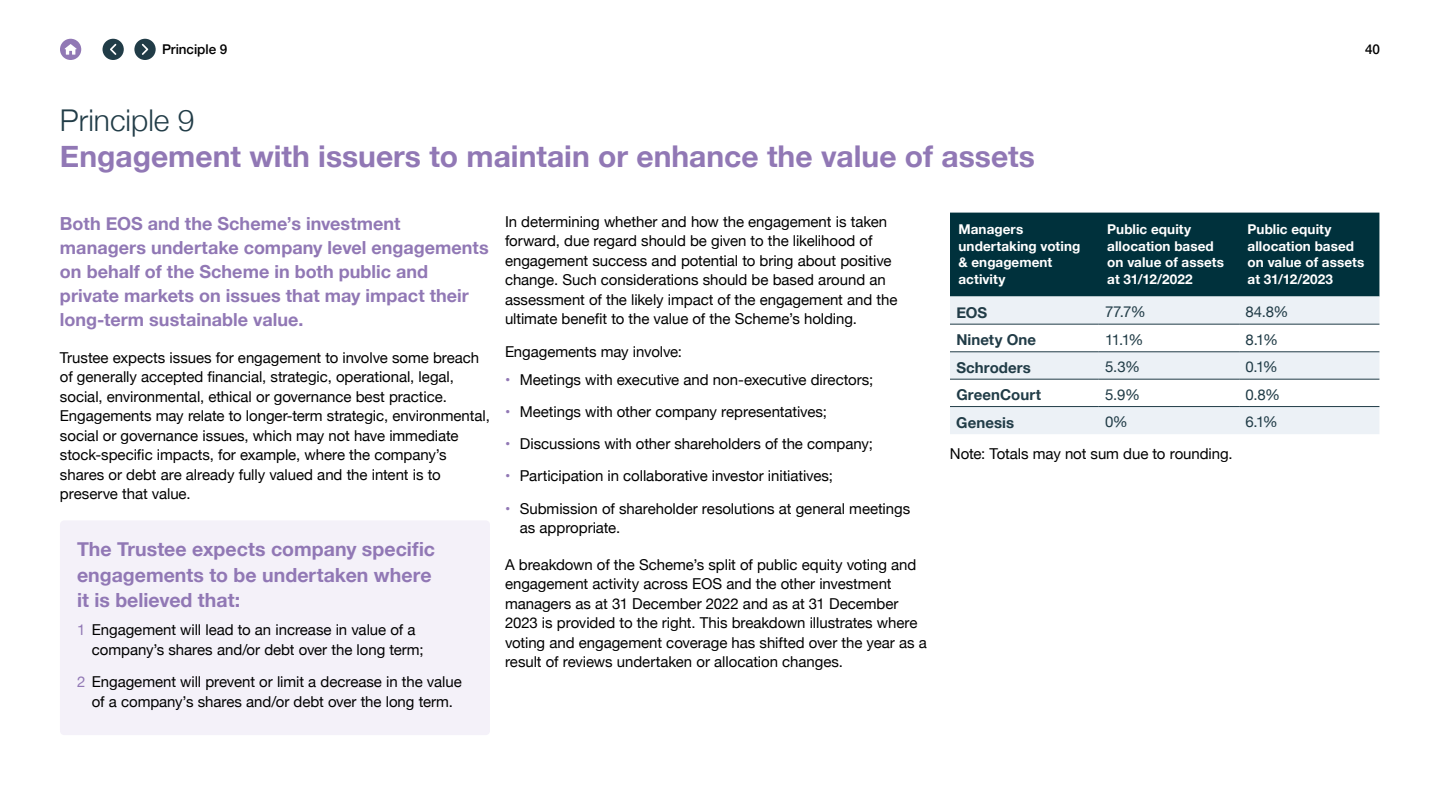
<style>
.page{position:relative;width:1440px;height:810px;background:#fff}
.page>*{position:absolute;margin:0;border:0;box-sizing:border-box;transform-origin:0 0}
.t1{font:700 30px "Helvetica Neue";color:#9178b5}
.t2{font:300 30px "Helvetica Neue";color:#213c47}
.t3{font:700 19.5px/25.5px "Helvetica Neue";letter-spacing:.005em;color:#9178b5}
.t4{font:700 18px/24px "Helvetica Neue";color:#9178b5}
.t5{font:15px/19.5px "Helvetica Neue";letter-spacing:-.005em;color:#000}
.t6{font:15px "Helvetica Neue";color:#213c47}
.t7{font:700 15px "Helvetica Neue";letter-spacing:.005em;color:#213c47}
.t8{font:700 13.5px/16.5px "Helvetica Neue";letter-spacing:.005em;color:#fff}
.t9{font:500 13.5px "Helvetica Neue";color:#000}
.s1{color:#9178b5}
</style>
<div class="page">
<div style="left:60px;top:520px;width:430px;height:215px;background:#f4f1f9;border-radius:4px"></div>
<div style="left:950px;top:213px;width:429px;height:84px;background:#00313c"></div>
<svg style="left:950px;top:297px;width:429px;height:137px;fill:#ecf1f6"></svg>
<hr style="left:950px;top:324px;width:149px;height:1px;background:#213c47">
<hr style="left:1099px;top:324px;width:140px;height:1px;background:#213c47">
<hr style="left:1239px;top:324px;width:140px;height:1px;background:#213c47">
<hr style="left:950px;top:352px;width:149px;height:1px;background:#213c47">
<hr style="left:1099px;top:352px;width:140px;height:1px;background:#213c47">
<hr style="left:1239px;top:352px;width:140px;height:1px;background:#213c47">
<hr style="left:950px;top:379px;width:149px;height:1px;background:#213c47">
<hr style="left:1099px;top:379px;width:140px;height:1px;background:#213c47">
<hr style="left:1239px;top:379px;width:140px;height:1px;background:#213c47">
<hr style="left:950px;top:406px;width:149px;height:1px;background:#213c47">
<hr style="left:1099px;top:406px;width:140px;height:1px;background:#213c47">
<hr style="left:1239px;top:406px;width:140px;height:1px;background:#213c47">
<svg style="left:60px;top:39px;width:21px;height:21px"></svg>
<svg style="left:134px;top:39px;width:22px;height:21px"></svg>
<svg style="left:103px;top:39px;width:21px;height:21px"></svg>
<p class="t9" style="left:162px;top:39px;width:67px">Principle 9</p>
<h1 class="t2" style="left:60px;top:96px;width:136px">Principle 9</h1>
<h1 class="t1" style="left:60px;top:133px;width:976px">Engagement with issuers to maintain or enhance the value of assets</h1>
<p class="t9" style="left:1365px;top:38px;width:16px">40</p>
<p class="t4" style="left:60px;top:212px;width:430px">Both EOS and the Scheme’s investment managers undertake company level engagements on behalf of the Scheme in both public and private markets on issues that may impact their long-term sustainable value.</p>
<p class="t5" style="left:60px;top:348px;width:431px">Trustee expects issues for engagement to involve some breach of generally accepted financial, strategic, operational, legal, social, environmental, ethical or governance best practice.<br>Engagements may relate to longer-term strategic, environmental, social or governance issues, which may not have immediate stock-specific impacts, for example, where the company’s shares or debt are already fully valued and the intent is to preserve that value.</p>
<h2 class="t3" style="left:77px;top:537px;width:360px">The Trustee expects company specific engagements to be undertaken where it is believed that:</h2>
<p class="t5" style="left:92px;top:621px;width:333px;text-indent:-15px"><span class="s1">1</span> Engagement will lead to an increase in value of a company’s shares and/or debt over the long term;</p>
<p class="t5" style="left:77px;top:673px;width:386px;text-align:center"><span class="s1">2</span> Engagement will prevent or limit a decrease in the value of a company’s shares and/or debt over the long term.</p>
<p class="t5" style="left:505px;top:213px;width:394px">In determining whether and how the engagement is taken forward, due regard should be given to the likelihood of engagement success and potential to bring about positive change. Such considerations should be based around an assessment of the likely impact of the engagement and the ultimate benefit to the value of the Scheme’s holding.</p>
<p class="t5" style="left:505px;top:342px;width:179px">Engagements may involve:</p>
<p class="t5" style="left:505px;top:370px;width:370px"><span class="s1">•</span> Meetings with executive and non-executive directors;</p>
<p class="t5" style="left:505px;top:403px;width:323px"><span class="s1">•</span> Meetings with other company representatives;</p>
<p class="t5" style="left:505px;top:435px;width:369px"><span class="s1">•</span> Discussions with other shareholders of the company;</p>
<p class="t5" style="left:505px;top:467px;width:329px"><span class="s1">•</span> Participation in collaborative investor initiatives;</p>
<p class="t5" style="left:520px;top:499px;width:392px;text-indent:-15px"><span class="s1">•</span> Submission of shareholder resolutions at general meetings as appropriate.</p>
<p class="t5" style="left:505px;top:555px;width:423px">A breakdown of the Scheme’s split of public equity voting and engagement activity across EOS and the other investment managers as at 31 December 2022 and as at 31 December 2023 is provided to the right. This breakdown illustrates where voting and engagement coverage has shifted over the year as a result of reviews undertaken or allocation changes.</p>
<p class="t8" style="left:959px;top:222px;width:123px">Managers undertaking voting &amp; engagement activity</p>
<p class="t8" style="left:1107px;top:222px;width:118px">Public equity allocation based on value of assets at 31/12/2022</p>
<p class="t8" style="left:1248px;top:222px;width:118px">Public equity allocation based on value of assets at 31/12/2023</p>
<p class="t7" style="left:956px;top:300px;width:32px">EOS</p>
<p class="t6" style="left:1105px;top:301px;width:42px">77.7%</p>
<p class="t6" style="left:1246px;top:301px;width:45px">84.8%</p>
<p class="t7" style="left:956px;top:328px;width:81px">Ninety One</p>
<p class="t6" style="left:1105px;top:329px;width:40px">11.1%</p>
<p class="t6" style="left:1245px;top:329px;width:34px">8.1%</p>
<p class="t7" style="left:956px;top:356px;width:76px">Schroders</p>
<p class="t6" style="left:1105px;top:356px;width:36px">5.3%</p>
<p class="t6" style="left:1245px;top:356px;width:34px">0.1%</p>
<p class="t7" style="left:956px;top:383px;width:86px">GreenCourt</p>
<p class="t6" style="left:1105px;top:384px;width:36px">5.9%</p>
<p class="t6" style="left:1245px;top:384px;width:36px">0.8%</p>
<p class="t7" style="left:956px;top:410px;width:59px">Genesis</p>
<p class="t6" style="left:1105px;top:411px;width:24px">0%</p>
<p class="t6" style="left:1245px;top:411px;width:34px">6.1%</p>
<p class="t5" style="left:950px;top:445px;width:284px">Note: Totals may not sum due to rounding.</p>
</div>
